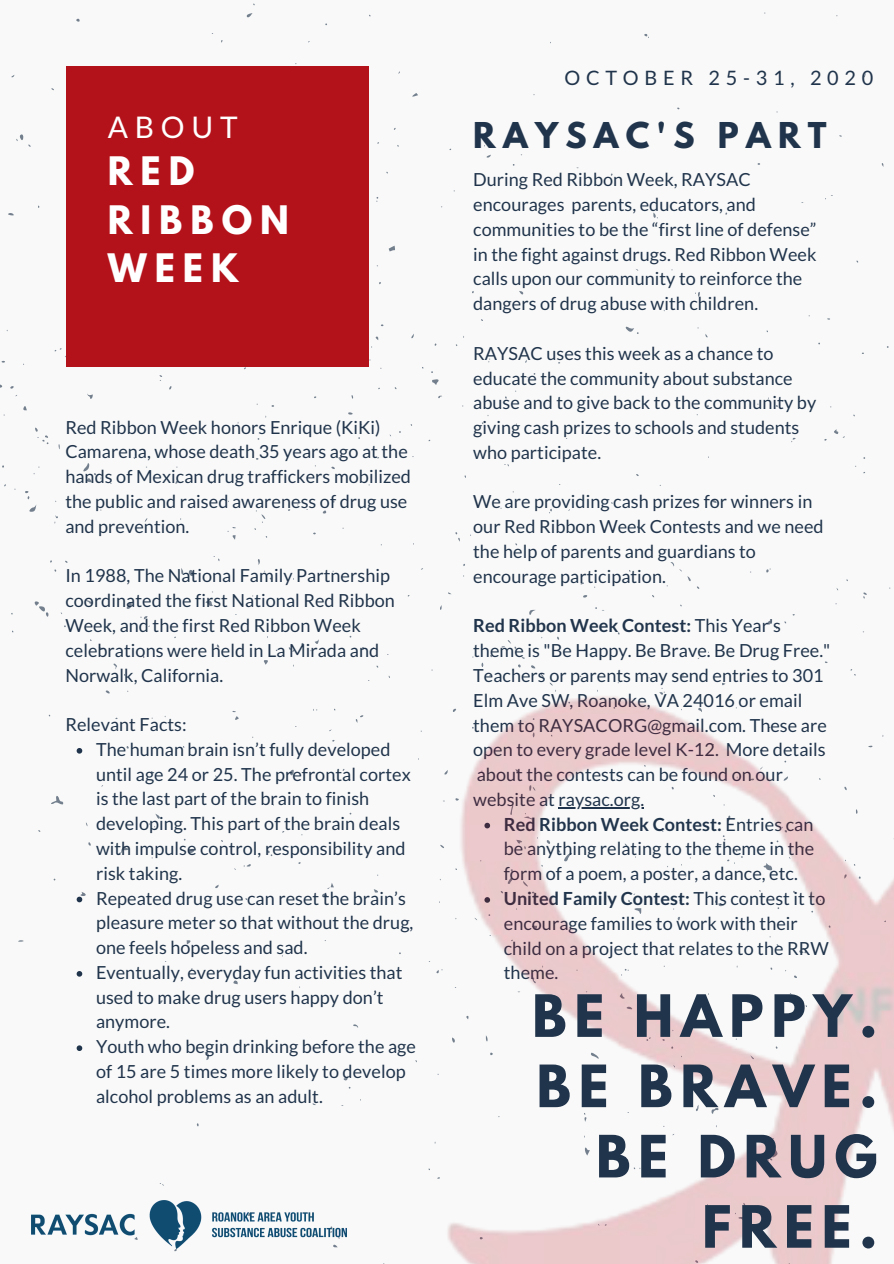
<style>
.page{position:relative;width:894px;height:1264px;background:#fff}
.page>*{position:absolute;margin:0;border:0;box-sizing:border-box;transform-origin:0 0}
.t1{font:700 51.6px/70.2px "League Spartan";letter-spacing:.15em;color:#20344b;text-align:right}
.t2{font:700 34.8px/48.4px "League Spartan";letter-spacing:.23em;color:#fff}
.t3{font:700 31.5px "League Spartan";letter-spacing:.23em;color:#20344b}
.t4{font:29.85px "Lato";letter-spacing:.23em;color:#fff}
.t5{font:19.8px "Lato";letter-spacing:.29em;color:#20344b}
.t6{font:18px/24.8px "Lato";letter-spacing:.005em;color:#20344b}
.s1{font-weight:700}
</style>
<div class="page">
<div style="left:66px;top:66px;width:302px;height:300px;background:#b4121b"></div>
<svg style="left:77px;top:748px;width:5px;height:5px"></svg>
<svg style="left:77px;top:896px;width:5px;height:6px"></svg>
<svg style="left:77px;top:971px;width:5px;height:5px"></svg>
<svg style="left:77px;top:1045px;width:5px;height:6px"></svg>
<img style="left:368px;top:675px;width:525px;height:588px">
<img style="left:32px;top:1200px;width:314px;height:47px">
<h3 class="t4" style="left:108px;top:108px;width:132px">ABOUT</h3>
<h2 class="t2" style="left:108px;top:151px;width:183px">RED<br>RIBBON<br>WEEK</h2>
<p class="t6" style="left:65px;top:414px;width:347px">Red Ribbon Week honors Enrique (KiKi)<br>Camarena, whose death 35 years ago at the hands of Mexican drug traffickers mobilized the public and raised awareness of drug use and prevention.</p>
<p class="t6" style="left:65px;top:563px;width:331px">In 1988, The National Family Partnership coordinated the first National Red Ribbon Week, and the first Red Ribbon Week celebrations were held in La Mirada and Norwalk, California.</p>
<p class="t6" style="left:65px;top:711px;width:123px">Relevant Facts:</p>
<p class="t6" style="left:96px;top:736px;width:321px">The human brain isn’t fully developed until age 24 or 25. The prefrontal cortex is the last part of the brain to finish developing. This part of the brain deals with impulse control, responsibility and risk taking.<br>Repeated drug use can reset the brain’s pleasure meter so that without the drug, one feels hopeless and sad.<br>Eventually, everyday fun activities that used to make drug users happy don’t anymore.<br>Youth who begin drinking before the age of 15 are 5 times more likely to develop alcohol problems as an adult.</p>
<p class="t5" style="left:564px;top:65px;width:310px">OCTOBER 25-31, 2020</p>
<h3 class="t3" style="left:473px;top:120px;width:355px">RAYSAC'S PART</h3>
<p class="t6" style="left:473px;top:167px;width:345px">During Red Ribbon Week, RAYSAC encourages parents, educators, and communities to be the “first line of defense” in the fight against drugs. Red Ribbon Week calls upon our community to reinforce the dangers of drug abuse with children.</p>
<p class="t6" style="left:473px;top:340px;width:344px">RAYSAC uses this week as a chance to educate the community about substance abuse and to give back to the community by giving cash prizes to schools and students who participate.</p>
<p class="t6" style="left:473px;top:489px;width:352px">We are providing cash prizes for winners in our Red Ribbon Week Contests and we need the help of parents and guardians to encourage participation.</p>
<p class="t6" style="left:473px;top:613px;width:358px"><span class="s1">Red Ribbon Week Contest:</span> This Year's theme is "Be Happy. Be Brave. Be Drug Free." Teachers or parents may send entries to 301<br>Elm Ave SW, Roanoke, VA 24016 or email them to RAYSACORG@gmail.com. These are open to every grade level K-12. More details about the contests can be found on our website at raysac.org.</p>
<p class="t6" style="left:503px;top:811px;width:326px"><span class="s1">Red Ribbon Week Contest:</span> Entries can be anything relating to the theme in the form of a poem, a poster, a dance, etc.<br><span class="s1">United Family Contest:</span> This contest it to encourage families to work with their child on a project that relates to the RRW theme.</p>
<h1 class="t1" style="left:532px;top:987px;width:346px">BE HAPPY.<br>BE BRAVE.<br>BE DRUG<br>FREE.</h1>
</div>
